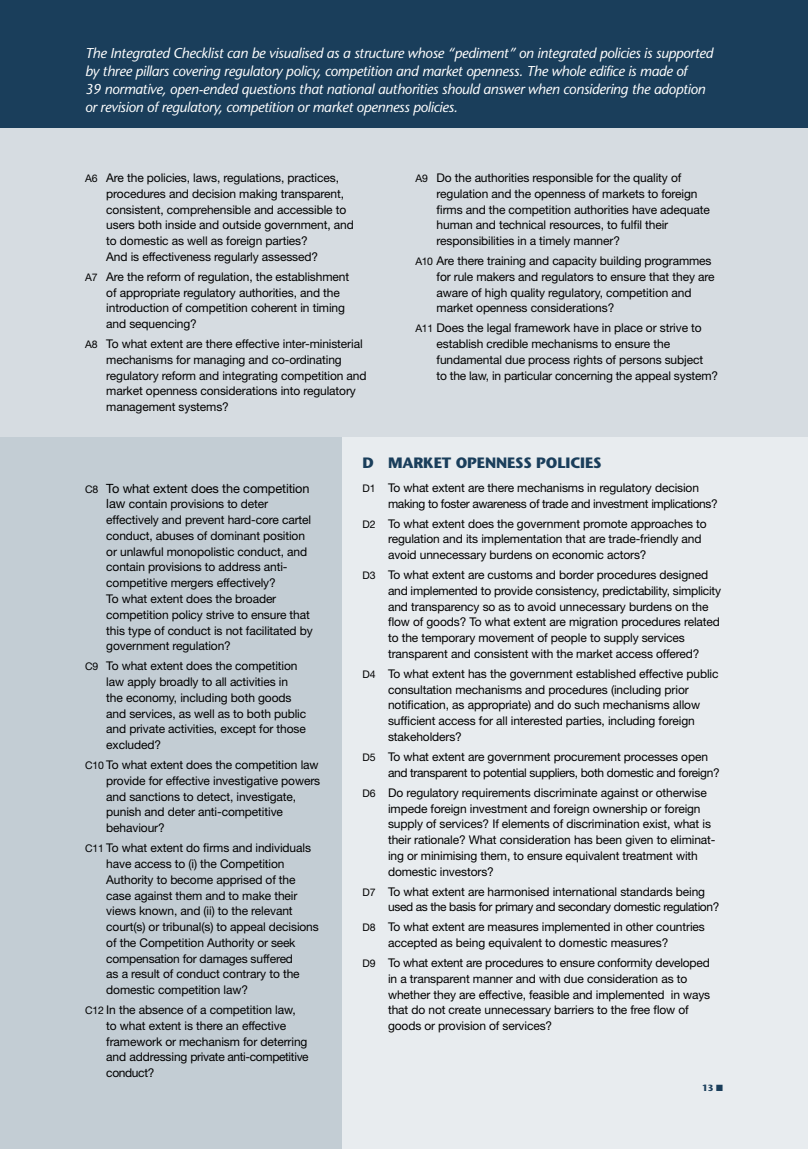
<style>
.page{position:relative;width:808px;height:1149px;background:#fff}
.page>*{position:absolute;margin:0;border:0;box-sizing:border-box;transform-origin:0 0}
.t1{font:700 15px "Stone Sans Std";letter-spacing:-.01em;color:#1a3e5b}
._01_subhead_clc{font:italic 500 14.25px/18px "Stone Sans Std";letter-spacing:-.02em;color:#fff}
.t2{font:12.75px "Helvetica Neue";letter-spacing:-.01em;color:#000}
.t3{font:12px/15.8px "Helvetica Neue";letter-spacing:-.01em;color:#000}
.t4{font:12px/15.8px "Helvetica Neue";letter-spacing:-.03em;color:#000}
._05_index{font:700 9px "Stone Sans Std";color:#1a3e5b}
.s1{font-size:10.5px}
.s2{font-size:12.75px}
</style>
<div class="page">
<div style="left:0;top:123px;width:808px;height:318px;background:#d6dce1"></div>
<div style="left:0;top:0;width:808px;height:128px;background:#1a3e5b"></div>
<div style="left:327px;top:437px;width:481px;height:711px;background:#e8ecef"></div>
<div style="left:0;top:437px;width:341px;height:711px;background:#c3cdd4"></div>
<p class="_01_subhead_clc" style="left:85px;top:44px;width:630px">The Integrated Checklist can be visualised as a structure whose “pediment” on integrated policies is supported by three pillars covering regulatory policy, competition and market openness. The whole edifice is made of<br>39 normative, open-ended questions that national authorities should answer when considering the adoption or revision of regulatory, competition or market openness policies.</p>
<p class="t3" style="left:106px;top:170px;width:249px;text-indent:-21px"><span class="s1">A6</span> Are the policies, laws, regulations, practices, procedures and decision making transparent, consistent, comprehensible and accessible to users both inside and outside government, and to domestic as well as foreign parties?<br>And is effectiveness regularly assessed?</p>
<p class="t3" style="left:106px;top:268px;width:244px;text-indent:-21px"><span class="s1">A7</span> Are the reform of regulation, the establishment of appropriate regulatory authorities, and the introduction of competition coherent in timing and sequencing?</p>
<p class="t3" style="left:106px;top:336px;width:262px;text-indent:-21px"><span class="s1">A8</span> To what extent are there effective inter-ministerial mechanisms for managing and co-ordinating regulatory reform and integrating competition and market openness considerations into regulatory management systems?</p>
<p class="t3" style="left:437px;top:170px;width:275px;text-indent:-21px"><span class="s1">A9</span> Do the authorities responsible for the quality of regulation and the openness of markets to foreign firms and the competition authorities have adequate human and technical resources, to fulfil their responsibilities in a timely manner?</p>
<p class="t3" style="left:437px;top:253px;width:279px;text-indent:-21px"><span class="s1">A10</span> Are there training and capacity building programmes for rule makers and regulators to ensure that they are aware of high quality regulatory, competition and market openness considerations?</p>
<p class="t3" style="left:437px;top:320px;width:283px;text-indent:-21px"><span class="s1">A11</span> Does the legal framework have in place or strive to establish credible mechanisms to ensure the fundamental due process rights of persons subject<br>to the law, in particular concerning the appeal system?</p>
<p class="t2" style="left:85px;top:480px;width:226px"><span class="s1">C8</span> To what extent does the competition</p>
<p class="t3" style="left:106px;top:496px;width:208px"><span class="s2">law</span> contain provisions to deter effectively and prevent hard-core cartel conduct, abuses of dominant position or unlawful monopolistic conduct, and contain provisions to address anti&shy;competitive mergers effectively?<br>To what extent does the broader competition policy strive to ensure that this type of conduct is not facilitated by government regulation?</p>
<p class="t3" style="left:106px;top:657px;width:201px;text-indent:-21px"><span class="s1">C9</span> To what extent does the competition law apply broadly to all activities in the economy, including both goods and services, as well as to both public and private activities, except for those excluded?</p>
<p class="t3" style="left:106px;top:756px;width:215px;text-indent:-21px"><span class="s1">C10</span> To what extent does the competition law provide for effective investigative powers and sanctions to detect, investigate, punish and deter anti-competitive behaviour?</p>
<p class="t3" style="left:106px;top:839px;width:214px;text-indent:-21px"><span class="s1">C11</span> To what extent do firms and individuals have access to (i) the Competition Authority to become apprised of the case against them and to make their views known, and (ii) to the relevant court(s) or tribunal(s) to appeal decisions of the Competition Authority or seek compensation for damages suffered<br>as a result of conduct contrary to the domestic competition law?</p>
<p class="t3" style="left:106px;top:1001px;width:204px;text-indent:-21px"><span class="s1">C12</span> In the absence of a competition law, to what extent is there an effective framework or mechanism for deterring and addressing private anti-competitive conduct?</p>
<p class="t1" style="left:362px;top:453px;width:241px">D MARKET OPENNESS POLICIES</p>
<p class="t4" style="left:388px;top:479px;width:331px;text-indent:-26px"><span class="s1">D1</span> To what extent are there mechanisms in regulatory decision making to foster awareness of trade and investment implications?</p>
<p class="t3" style="left:388px;top:515px;width:320px;text-indent:-26px"><span class="s1">D2</span> To what extent does the government promote approaches to regulation and its implementation that are trade-friendly and avoid unnecessary burdens on economic actors?</p>
<p class="t3" style="left:388px;top:566px;width:334px;text-indent:-26px"><span class="s1">D3</span> To what extent are customs and border procedures designed and implemented to provide consistency, predictability, simplicity and transparency so as to avoid unnecessary burdens on the flow of goods? To what extent are migration procedures related to the temporary movement of people to supply services transparent and consistent with the market access offered?</p>
<p class="t3" style="left:388px;top:665px;width:332px;text-indent:-26px"><span class="s1">D4</span> To what extent has the government established effective public consultation mechanisms and procedures (including prior notification, as appropriate) and do such mechanisms allow sufficient access for all interested parties, including foreign stakeholders?</p>
<p class="t4" style="left:388px;top:748px;width:333px;text-indent:-26px"><span class="s1">D5</span> To what extent are government procurement processes open and transparent to potential suppliers, both domestic and foreign?</p>
<p class="t3" style="left:388px;top:784px;width:329px;text-indent:-26px"><span class="s1">D6</span> Do regulatory requirements discriminate against or otherwise impede foreign investment and foreign ownership or foreign supply of services? If elements of discrimination exist, what is their rationale? What consideration has been given to eliminat&shy;ing or minimising them, to ensure equivalent treatment with domestic investors?</p>
<p class="t4" style="left:388px;top:883px;width:333px;text-indent:-26px"><span class="s1">D7</span> To what extent are harmonised international standards being used as the basis for primary and secondary domestic regulation?</p>
<p class="t3" style="left:388px;top:918px;width:318px;text-indent:-26px"><span class="s1">D8</span> To what extent are measures implemented in other countries accepted as being equivalent to domestic measures?</p>
<p class="t3" style="left:388px;top:954px;width:324px;text-indent:-26px"><span class="s1">D9</span> To what extent are procedures to ensure conformity developed in a transparent manner and with due consideration as to whether they are effective, feasible and implemented in ways that do not create unnecessary barriers to the free flow of goods or provision of services?</p>
<p class="_05_index" style="left:702px;top:1081px;width:22px">13 ■</p>
</div>
